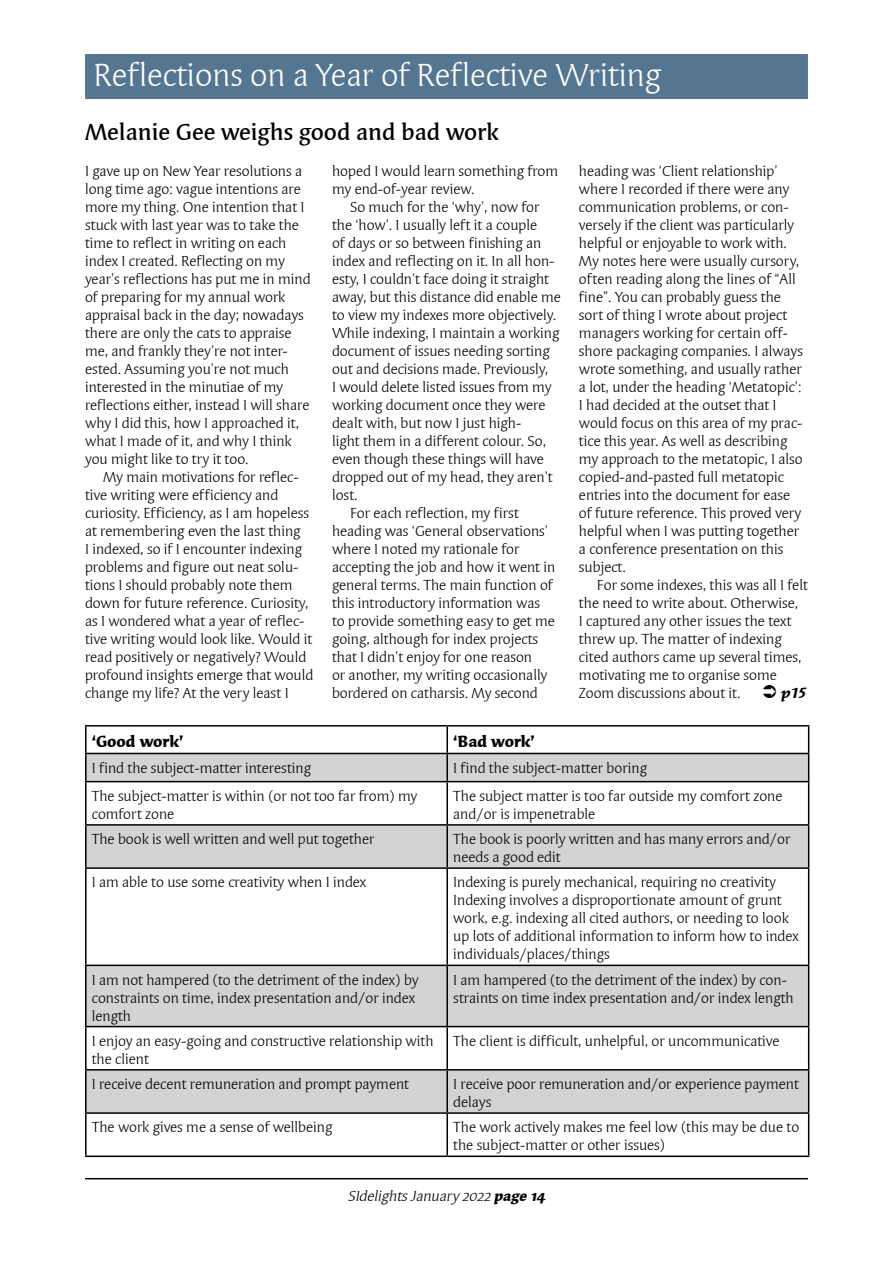
<style>
.page{position:relative;width:893px;height:1263px;background:#fff}
.page>*{position:absolute;margin:0;border:0;box-sizing:border-box;transform-origin:0 0}
.t1{font:33px "Syndor OSITCTT Book";color:#fff}
.t2{font:24px "Syndor Md OSITCTT Medium";color:#000}
.t3{font:16.5px "Syndor OSITCTT Bold";color:#000}
.t4{font:15px/18px "Syndor ITCTT Book";color:#000}
.t5{font:italic 15px "Syndor OSITCTT Book";color:#000}
.t6{font:italic 15px "Syndor ITCTT Bold";color:#000}
.s1{font-family:"Syndor OSITCTT Bold"}
</style>
<div class="page">
<hr style="left:85px;top:1178px;width:723px;height:1px;background:#000">
<div style="left:85px;top:54px;width:723px;height:45px;background:#557690"></div>
<svg style="left:87px;top:754px;width:721px;height:358px"></svg>
<hr style="left:85px;top:725px;width:362px;height:1px;background:#000">
<hr style="left:85px;top:726px;width:2px;height:27px;background:#000">
<hr style="left:447px;top:725px;width:362px;height:1px;background:#000">
<hr style="left:446px;top:726px;width:2px;height:27px;background:#000">
<hr style="left:85px;top:753px;width:362px;height:1px;background:#000">
<hr style="left:85px;top:754px;width:2px;height:27px;background:#000">
<hr style="left:447px;top:753px;width:362px;height:1px;background:#000">
<hr style="left:446px;top:754px;width:2px;height:27px;background:#000">
<svg style="left:808px;top:726px;width:1px;height:55px"></svg>
<hr style="left:85px;top:781px;width:362px;height:1px;background:#000">
<hr style="left:85px;top:782px;width:2px;height:42px;background:#000">
<hr style="left:447px;top:781px;width:362px;height:1px;background:#000">
<hr style="left:446px;top:782px;width:2px;height:42px;background:#000">
<hr style="left:808px;top:782px;width:1px;height:42px;background:#000">
<hr style="left:85px;top:824px;width:362px;height:2px;background:#000">
<hr style="left:85px;top:826px;width:2px;height:41px;background:#000">
<hr style="left:447px;top:824px;width:362px;height:2px;background:#000">
<hr style="left:446px;top:826px;width:2px;height:41px;background:#000">
<hr style="left:808px;top:826px;width:1px;height:41px;background:#000">
<hr style="left:85px;top:867px;width:362px;height:2px;background:#000">
<hr style="left:85px;top:869px;width:2px;height:95px;background:#000">
<hr style="left:447px;top:867px;width:362px;height:2px;background:#000">
<hr style="left:446px;top:869px;width:2px;height:95px;background:#000">
<hr style="left:808px;top:869px;width:1px;height:95px;background:#000">
<hr style="left:85px;top:964px;width:362px;height:2px;background:#000">
<hr style="left:85px;top:966px;width:2px;height:60px;background:#000">
<hr style="left:447px;top:964px;width:362px;height:2px;background:#000">
<hr style="left:446px;top:966px;width:2px;height:60px;background:#000">
<hr style="left:808px;top:966px;width:1px;height:60px;background:#000">
<hr style="left:85px;top:1026px;width:362px;height:1px;background:#000">
<hr style="left:85px;top:1027px;width:2px;height:42px;background:#000">
<hr style="left:447px;top:1026px;width:362px;height:1px;background:#000">
<hr style="left:446px;top:1027px;width:2px;height:42px;background:#000">
<hr style="left:808px;top:1027px;width:1px;height:42px;background:#000">
<hr style="left:85px;top:1069px;width:362px;height:1px;background:#000">
<hr style="left:85px;top:1070px;width:2px;height:42px;background:#000">
<hr style="left:447px;top:1069px;width:362px;height:1px;background:#000">
<hr style="left:446px;top:1070px;width:2px;height:42px;background:#000">
<hr style="left:808px;top:1070px;width:1px;height:42px;background:#000">
<hr style="left:85px;top:1112px;width:362px;height:2px;background:#000">
<hr style="left:85px;top:1114px;width:2px;height:41px;background:#000">
<hr style="left:447px;top:1112px;width:362px;height:2px;background:#000">
<hr style="left:446px;top:1114px;width:2px;height:41px;background:#000">
<hr style="left:808px;top:1114px;width:1px;height:41px;background:#000">
<hr style="left:85px;top:1155px;width:362px;height:2px;background:#000">
<hr style="left:447px;top:1155px;width:362px;height:2px;background:#000">
<h1 class="t1" style="left:94px;top:57px;width:569px">Reflections on a Year of Reflective Writing</h1>
<h2 class="t2" style="left:85px;top:119px;width:415px">Melanie Gee weighs good and bad work</h2>
<p class="t4" style="left:85px;top:162px;width:227px">I gave up on New Year resolutions a long time ago: vague intentions are more my thing. One intention that I stuck with last year was to take the time to reflect in writing on each index I created. Reflecting on my year’s reflections has put me in mind of preparing for my annual work appraisal back in the day; nowadays there are only the cats to appraise me, and frankly they’re not inter&shy;ested. Assuming you’re not much interested in the minutiae of my reflections either, instead I will share why I did this, how I approached it, what I made of it, and why I think you might like to try it too.</p>
<p class="t4" style="left:85px;top:468px;width:230px;text-indent:18px">My main motivations for reflec&shy;tive writing were efficiency and curiosity. Efficiency, as I am hopeless at remembering even the last thing<br>I indexed, so if I encounter indexing problems and figure out neat solu&shy;tions I should probably note them down for future reference. Curiosity, as I wondered what a year of reflec&shy;tive writing would look like. Would it read positively or negatively? Would profound insights emerge that would change my life? At the very least I</p>
<p class="t4" style="left:332px;top:162px;width:228px">hoped I would learn something from my end-of-year review.</p>
<p class="t4" style="left:350px;top:198px;width:191px">So much for the ‘why’, now for</p>
<p class="t4" style="left:332px;top:216px;width:207px">the ‘how’. I usually left it a couple</p>
<p class="t4" style="left:332px;top:234px;width:211px">of days or so between finishing an</p>
<p class="t4" style="left:332px;top:252px;width:224px">index and reflecting on it. In all hon-</p>
<p class="t4" style="left:332px;top:270px;width:219px">esty, I couldn’t face doing it straight</p>
<p class="t4" style="left:332px;top:288px;width:230px">away, but this distance did enable me</p>
<p class="t4" style="left:332px;top:306px;width:226px">to view my indexes more objectively.</p>
<p class="t4" style="left:332px;top:324px;width:229px">While indexing, I maintain a working</p>
<p class="t4" style="left:332px;top:342px;width:219px">document of issues needing sorting</p>
<p class="t4" style="left:332px;top:360px;width:218px">out and decisions made. Previously,</p>
<p class="t4" style="left:332px;top:378px;width:221px">I would delete listed issues from my</p>
<p class="t4" style="left:332px;top:396px;width:215px">working document once they were</p>
<p class="t4" style="left:332px;top:414px;width:191px">dealt with, but now I just high-</p>
<p class="t4" style="left:332px;top:432px;width:216px">light them in a different colour. So,</p>
<p class="t4" style="left:332px;top:450px;width:213px">even though these things will have</p>
<p class="t4" style="left:332px;top:468px;width:222px">dropped out of my head, they aren’t</p>
<p class="t4" style="left:332px;top:486px;width:27px">lost.</p>
<p class="t4" style="left:350px;top:504px;width:170px">For each reflection, my first</p>
<p class="t4" style="left:332px;top:522px;width:218px">heading was ‘General observations’</p>
<p class="t4" style="left:332px;top:540px;width:189px">where I noted my rationale for</p>
<p class="t4" style="left:332px;top:558px;width:225px">accepting the job and how it went in</p>
<p class="t4" style="left:332px;top:576px;width:222px">general terms. The main function of</p>
<p class="t4" style="left:332px;top:594px;width:210px">this introductory information was</p>
<p class="t4" style="left:332px;top:612px;width:224px">to provide something easy to get me</p>
<p class="t4" style="left:332px;top:630px;width:208px">going, although for index projects</p>
<p class="t4" style="left:332px;top:648px;width:202px">that I didn’t enjoy for one reason</p>
<p class="t4" style="left:332px;top:666px;width:217px">or another, my writing occasionally</p>
<p class="t4" style="left:332px;top:684px;width:207px">bordered on catharsis. My second</p>
<p class="t4" style="left:579px;top:162px;width:226px">heading was ‘Client relationship’ where I recorded if there were any communication problems, or con&shy;versely if the client was particularly helpful or enjoyable to work with.<br>My notes here were usually cursory, often reading along the lines of “All fine”. You can probably guess the sort of thing I wrote about project managers working for certain off&shy;shore packaging companies. I always wrote something, and usually rather a lot, under the heading ‘Metatopic’:<br>I had decided at the outset that I would focus on this area of my prac&shy;tice this year. As well as describing my approach to the metatopic, I also copied-and-pasted full metatopic entries into the document for ease of future reference. This proved very helpful when I was putting together a conference presentation on this subject.</p>
<p class="t4" style="left:579px;top:576px;width:230px;text-indent:18px">For some indexes, this was all I felt the need to write about. Otherwise,<br>I captured any other issues the text threw up. The matter of indexing cited authors came up several times, motivating me to organise some Zoom discussions about it.</p>
<p class="t6" style="left:781px;top:684px;width:27px">p15</p>
<p class="t3" style="left:92px;top:732px;width:93px">‘Good work’</p>
<p class="t3" style="left:453px;top:732px;width:83px">‘Bad work’</p>
<p class="t4" style="left:92px;top:759px;width:221px">I find the subject-matter interesting</p>
<p class="t4" style="left:453px;top:759px;width:195px">I find the subject-matter boring</p>
<p class="t4" style="left:92px;top:787px;width:327px">The subject-matter is within (or not too far from) my comfort zone</p>
<p class="t4" style="left:453px;top:787px;width:331px">The subject matter is too far outside my comfort zone and/or is impenetrable</p>
<p class="t4" style="left:92px;top:830px;width:284px">The book is well written and well put together</p>
<p class="t4" style="left:453px;top:830px;width:339px">The book is poorly written and has many errors and/or needs a good edit</p>
<p class="t4" style="left:92px;top:873px;width:276px">I am able to use some creativity when I index</p>
<p class="t4" style="left:453px;top:873px;width:347px">Indexing is purely mechanical, requiring no creativity Indexing involves a disproportionate amount of grunt work, e.g. indexing all cited authors, or needing to look up lots of additional information to inform how to index individuals/places/things</p>
<p class="t4" style="left:92px;top:971px;width:328px">I am not hampered (to the detriment of the index) by constraints on time, index presentation and/or index length</p>
<p class="t4" style="left:453px;top:971px;width:342px">I am hampered (to the detriment of the index) by con&shy;straints on time index presentation and/or index length</p>
<p class="t4" style="left:92px;top:1032px;width:343px">I enjoy an easy-going and constructive relationship with the client</p>
<p class="t4" style="left:453px;top:1032px;width:328px">The client is difficult, unhelpful, or uncommunicative</p>
<p class="t4" style="left:92px;top:1075px;width:319px">I receive decent remuneration and prompt payment</p>
<p class="t4" style="left:453px;top:1075px;width:347px">I receive poor remuneration and/or experience payment delays</p>
<p class="t4" style="left:92px;top:1118px;width:242px">The work gives me a sense of wellbeing</p>
<p class="t4" style="left:453px;top:1118px;width:348px">The work actively makes me feel low (this may be due to the subject-matter or other issues)</p>
<p class="t5" style="left:348px;top:1188px;width:202px">SIdelights January 2022 <span class="s1">page 14</span></p>
</div>
